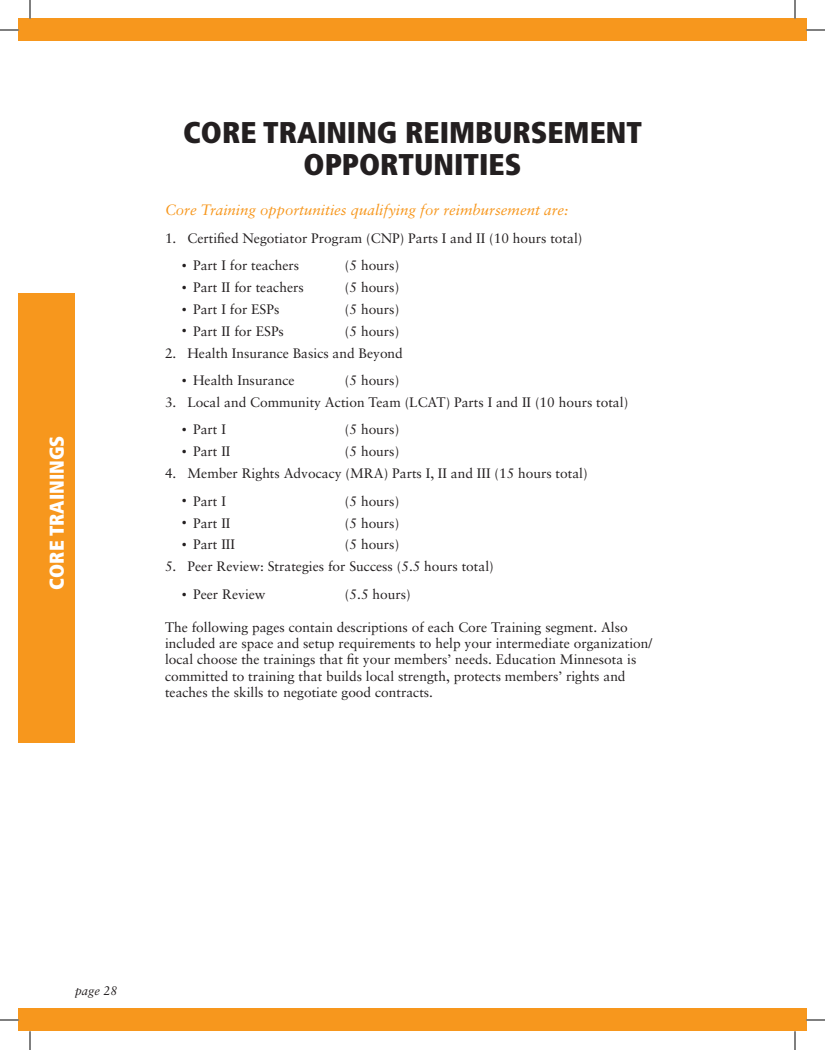
<style>
.page{position:relative;width:825px;height:1050px;background:#fff}
.page>*{position:absolute;margin:0;border:0;box-sizing:border-box;transform-origin:0 0}
.Black_Headline{font:900 condensed 30px/32.5px "Frutiger LT Std";color:#231f20;text-align:center}
.t1{font:900 condensed 20px "Frutiger LT Std";color:#fff}
.Subhead_Green_Italic{font:italic 15px "Sabon";color:#f7971d}
.Body_Text{font:13.75px/16.2px "Sabon";color:#231f20}
.t2{font:italic 12.5px "Sabon";color:#231f20}
.s1{font-size:10px}
</style>
<div class="page">
<div style="left:795px;top:19px;width:11px;height:22px;background:#f7971d"></div>
<div style="left:19px;top:19px;width:776px;height:22px;background:#f7971d"></div>
<div style="left:795px;top:1009px;width:11px;height:22px;background:#f7971d"></div>
<div style="left:19px;top:1009px;width:776px;height:22px;background:#f7971d"></div>
<div style="left:19px;top:293px;width:56px;height:450px;background:#f7971d"></div>
<svg style="left:0;top:29px;width:19px;height:2px"></svg>
<svg style="left:806px;top:29px;width:19px;height:2px"></svg>
<svg style="left:0;top:1019px;width:19px;height:2px"></svg>
<svg style="left:806px;top:1019px;width:19px;height:2px"></svg>
<svg style="left:29px;top:0;width:2px;height:19px"></svg>
<svg style="left:29px;top:1031px;width:2px;height:19px"></svg>
<svg style="left:794px;top:0;width:2px;height:19px"></svg>
<svg style="left:794px;top:1031px;width:2px;height:19px"></svg>
<h2 class="t1" style="left:45px;top:590px;width:156px;rotate:-90deg">CORE TRAININGS</h2>
<p class="Black_Headline" style="left:183px;top:116px;width:460px">CORE TRAINING REIMBURSEMENT<br>OPPORTUNITIES</p>
<p class="Subhead_Green_Italic" style="left:165px;top:201px;width:405px">Core Training opportunities qualifying for reimbursement are:</p>
<p class="Body_Text" style="left:165px;top:229px;width:419px">1. Certified Negotiator Program (CNP) Parts I and II (10 hours total)</p>
<p class="Body_Text" style="left:182px;top:257px;width:119px"><span class="s1">•</span> Part I for teachers</p>
<p class="Body_Text" style="left:345px;top:257px;width:56px">(5 hours)</p>
<p class="Body_Text" style="left:182px;top:279px;width:123px"><span class="s1">•</span> Part II for teachers</p>
<p class="Body_Text" style="left:345px;top:279px;width:56px">(5 hours)</p>
<p class="Body_Text" style="left:182px;top:301px;width:99px"><span class="s1">•</span> Part I for ESPs</p>
<p class="Body_Text" style="left:345px;top:301px;width:56px">(5 hours)</p>
<p class="Body_Text" style="left:182px;top:323px;width:104px"><span class="s1">•</span> Part II for ESPs</p>
<p class="Body_Text" style="left:345px;top:323px;width:56px">(5 hours)</p>
<p class="Body_Text" style="left:165px;top:344px;width:239px">2. Health Insurance Basics and Beyond</p>
<p class="Body_Text" style="left:182px;top:372px;width:114px"><span class="s1">•</span> Health Insurance</p>
<p class="Body_Text" style="left:345px;top:372px;width:56px">(5 hours)</p>
<p class="Body_Text" style="left:165px;top:394px;width:465px">3. Local and Community Action Team (LCAT) Parts I and II (10 hours total)</p>
<p class="Body_Text" style="left:182px;top:421px;width:46px"><span class="s1">•</span> Part I</p>
<p class="Body_Text" style="left:345px;top:421px;width:56px">(5 hours)</p>
<p class="Body_Text" style="left:182px;top:443px;width:50px"><span class="s1">•</span> Part II</p>
<p class="Body_Text" style="left:345px;top:443px;width:56px">(5 hours)</p>
<p class="Body_Text" style="left:165px;top:465px;width:424px">4. Member Rights Advocacy (MRA) Parts I, II and III (15 hours total)</p>
<p class="Body_Text" style="left:182px;top:493px;width:46px"><span class="s1">•</span> Part I</p>
<p class="Body_Text" style="left:345px;top:493px;width:56px">(5 hours)</p>
<p class="Body_Text" style="left:182px;top:514px;width:50px"><span class="s1">•</span> Part II</p>
<p class="Body_Text" style="left:345px;top:514px;width:56px">(5 hours)</p>
<p class="Body_Text" style="left:182px;top:536px;width:55px"><span class="s1">•</span> Part III</p>
<p class="Body_Text" style="left:345px;top:536px;width:56px">(5 hours)</p>
<p class="Body_Text" style="left:165px;top:558px;width:330px">5. Peer Review: Strategies for Success (5.5 hours total)</p>
<p class="Body_Text" style="left:182px;top:586px;width:85px"><span class="s1">•</span> Peer Review</p>
<p class="Body_Text" style="left:345px;top:586px;width:67px">(5.5 hours)</p>
<p class="Body_Text" style="left:165px;top:619px;width:489px">The following pages contain descriptions of each Core Training segment. Also included are space and setup requirements to help your intermediate organization/ local choose the trainings that fit your members’ needs. Education Minnesota is committed to training that builds local strength, protects members’ rights and teaches the skills to negotiate good contracts.</p>
<p class="t2" style="left:75px;top:983px;width:44px">page 28</p>
</div>
